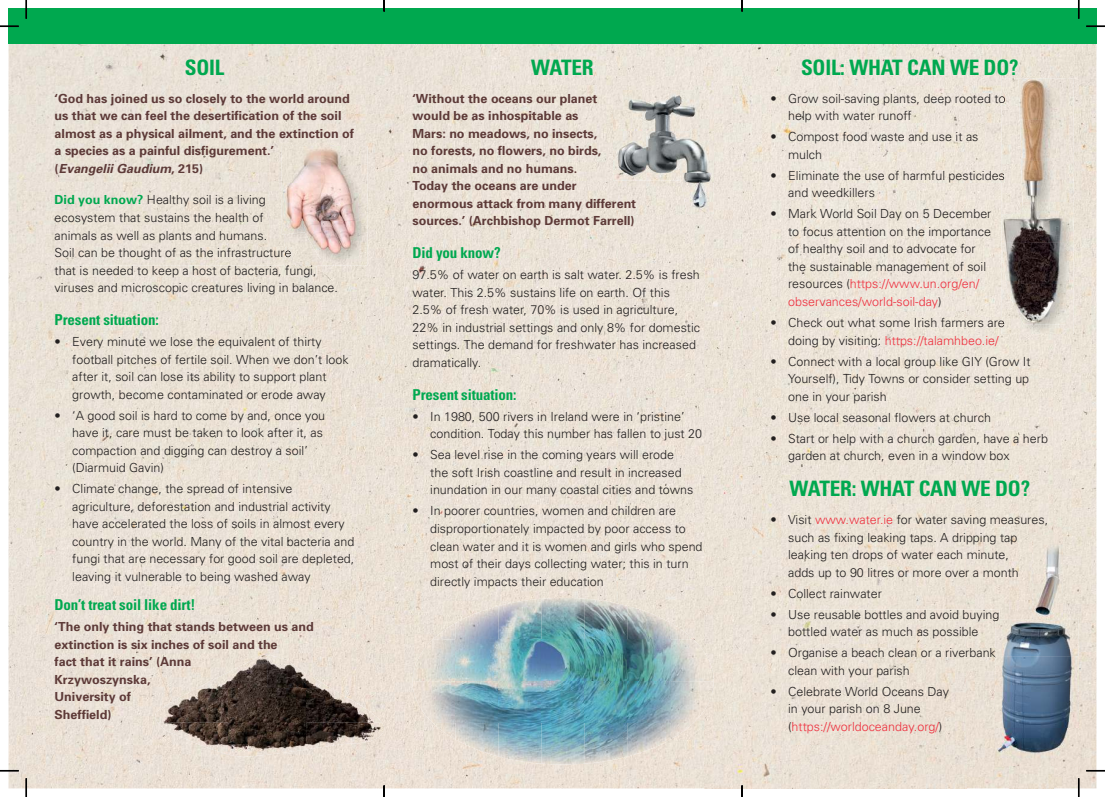
<style>
.page{position:relative;width:1105px;height:797px;background:#fff}
.page>*{position:absolute;margin:0;border:0;box-sizing:border-box;transform-origin:0 0}
.t1{font:700 condensed 21.25px "Univers";letter-spacing:-.01em;color:#00a84f}
.t2{font:700 condensed 15px "Univers";letter-spacing:-.01em;color:#00a84f}
.t3{font:300 12.5px/17.5px "Univers";color:#221f1f}
.t4{font:700 12.5px/17.5px "Univers";color:#5d3a38}
.s1{font-style:italic}
.s2{font-weight:700;color:#00a84f}
.s3{color:#ee303e}
</style>
<div class="page">
<img style="left:9px;top:44px;width:260px;height:614px">
<img style="left:269px;top:44px;width:348px;height:137px">
<img style="left:617px;top:44px;width:479px;height:51px">
<img style="left:705px;top:95px;width:261px;height:693px">
<img style="left:966px;top:105px;width:43px;height:683px">
<img style="left:1053px;top:95px;width:43px;height:693px">
<img style="left:618px;top:181px;width:87px;height:458px">
<img style="left:269px;top:181px;width:44px;height:474px">
<img style="left:357px;top:181px;width:261px;height:434px">
<img style="left:313px;top:265px;width:44px;height:523px">
<img style="left:1009px;top:334px;width:44px;height:285px">
<img style="left:356px;top:615px;width:87px;height:173px">
<img style="left:443px;top:615px;width:12px;height:8px">
<img style="left:9px;top:658px;width:217px;height:130px">
<img style="left:443px;top:739px;width:44px;height:49px">
<img style="left:618px;top:723px;width:87px;height:65px">
<img style="left:226px;top:749px;width:87px;height:39px">
<img style="left:487px;top:756px;width:131px;height:32px">
<img style="left:1009px;top:765px;width:44px;height:23px">
<img style="left:789px;top:94px;width:213px;height:11px">
<img style="left:789px;top:171px;width:213px;height:11px">
<div style="left:789px;top:318px;width:213px;height:9px;background:#ece4d9"></div>
<img style="left:789px;top:609px;width:210px;height:12px">
<img style="left:789px;top:648px;width:206px;height:11px">
<img style="left:55px;top:248px;width:229px;height:11px">
<img style="left:55px;top:265px;width:261px;height:12px">
<div style="left:9px;top:9px;width:375px;height:35px;background:#00a84f"></div>
<div style="left:384px;top:9px;width:358px;height:35px;background:#00a84f"></div>
<div style="left:742px;top:9px;width:354px;height:35px;background:#00a84f"></div>
<img style="left:284px;top:146px;width:83px;height:119px">
<img style="left:284px;top:265px;width:32px;height:1px">
<img style="left:282px;top:146px;width:2px;height:44px">
<img style="left:282px;top:190px;width:2px;height:44px">
<img style="left:284px;top:146px;width:74px;height:112px">
<img style="left:1002px;top:78px;width:72px;height:256px">
<svg style="left:1002px;top:94px;width:3px;height:11px"></svg>
<svg style="left:1002px;top:171px;width:3px;height:11px"></svg>
<svg style="left:1002px;top:318px;width:3px;height:9px"></svg>
<img style="left:1001px;top:214px;width:1px;height:31px">
<img style="left:1018px;top:79px;width:48px;height:41px">
<img style="left:1020px;top:120px;width:46px;height:82px">
<img style="left:1002px;top:202px;width:64px;height:82px">
<img style="left:1006px;top:284px;width:60px;height:41px">
<img style="left:995px;top:619px;width:84px;height:146px">
<img style="left:1033px;top:536px;width:30px;height:83px">
<img style="left:613px;top:90px;width:101px;height:83px">
<img style="left:613px;top:173px;width:67px;height:8px">
<img style="left:680px;top:173px;width:34px;height:41px">
<img style="left:195px;top:655px;width:137px;height:33px">
<img style="left:155px;top:688px;width:227px;height:34px">
<img style="left:158px;top:722px;width:70px;height:32px">
<img style="left:228px;top:722px;width:78px;height:34px">
<img style="left:306px;top:722px;width:78px;height:27px">
<img style="left:433px;top:623px;width:22px;height:16px">
<img style="left:455px;top:606px;width:43px;height:33px">
<img style="left:498px;top:598px;width:130px;height:41px">
<img style="left:628px;top:606px;width:43px;height:33px">
<img style="left:671px;top:623px;width:23px;height:16px">
<img style="left:412px;top:639px;width:302px;height:84px">
<img style="left:433px;top:723px;width:22px;height:16px">
<img style="left:455px;top:723px;width:43px;height:33px">
<img style="left:498px;top:723px;width:130px;height:41px">
<img style="left:628px;top:723px;width:43px;height:33px">
<img style="left:671px;top:723px;width:23px;height:16px">
<svg style="left:0;top:25px;width:19px;height:2px"></svg>
<svg style="left:1086px;top:25px;width:19px;height:2px"></svg>
<svg style="left:0;top:770px;width:19px;height:1px"></svg>
<svg style="left:1086px;top:770px;width:19px;height:1px"></svg>
<svg style="left:25px;top:0;width:2px;height:19px"></svg>
<svg style="left:25px;top:778px;width:2px;height:19px"></svg>
<svg style="left:1078px;top:0;width:1px;height:19px"></svg>
<svg style="left:1078px;top:778px;width:1px;height:19px"></svg>
<svg style="left:383px;top:0;width:2px;height:11px"></svg>
<svg style="left:383px;top:785px;width:2px;height:12px"></svg>
<svg style="left:741px;top:0;width:2px;height:11px"></svg>
<svg style="left:741px;top:785px;width:2px;height:12px"></svg>
<h1 class="t1" style="left:185px;top:59px;width:41px">SOIL</h1>
<p class="t4" style="left:55px;top:91px;width:301px">‘God has joined us so closely to the world around us that we can feel the desertification of the soil almost as a physical ailment, and the extinction of a species as a painful disfigurement.’<br>(<span class="s1">Evangelii Gaudium</span>, 215)</p>
<p class="t3" style="left:55px;top:192px;width:285px"><span class="s2">Did you know?</span> Healthy soil is a living<br>ecosystem that sustains the health of<br>animals as well as plants and humans.<br>Soil can be thought of as the infrastructure<br>that is needed to keep a host of bacteria, fungi, viruses and microscopic creatures living in balance.</p>
<p class="t2" style="left:55px;top:314px;width:106px">Present situation:</p>
<p class="t3" style="left:72px;top:334px;width:278px;text-indent:-18px">• Every minute we lose the equivalent of thirty football pitches of fertile soil. When we don’t look after it, soil can lose its ability to support plant growth, become contaminated or erode away</p>
<p class="t3" style="left:72px;top:407px;width:254px;text-indent:-18px">• ‘A good soil is hard to come by and, once you have it, care must be taken to look after it, as compaction and digging can destroy a soil’ (Diarmuid Gavin)</p>
<p class="t3" style="left:72px;top:481px;width:284px;text-indent:-18px">• Climate change, the spread of intensive agriculture, deforestation and industrial activity have accelerated the loss of soils in almost every country in the world. Many of the vital bacteria and fungi that are necessary for good soil are depleted, leaving it vulnerable to being washed away</p>
<p class="t2" style="left:55px;top:599px;width:142px">Don’t treat soil like dirt!</p>
<p class="t4" style="left:55px;top:619px;width:261px">‘The only thing that stands between us and extinction is six inches of soil and the<br>fact that it rains’ (Anna<br>Krzywoszynska,<br>University of<br>Sheffield)</p>
<h1 class="t1" style="left:531px;top:59px;width:64px">WATER</h1>
<p class="t4" style="left:412px;top:91px;width:225px">‘Without the oceans our planet would be as inhospitable as<br>Mars: no meadows, no insects,<br>no forests, no flowers, no birds,<br>no animals and no humans.<br>Today the oceans are under enormous attack from many different sources.’ (Archbishop Dermot Farrell)</p>
<p class="t2" style="left:412px;top:247px;width:90px">Did you know?</p>
<p class="t3" style="left:412px;top:267px;width:289px">97.5% of water on earth is salt water. 2.5% is fresh water. This 2.5% sustains life on earth. Of this 2.5% of fresh water, 70% is used in agriculture, 22% in industrial settings and only 8% for domestic settings. The demand for freshwater has increased dramatically.</p>
<p class="t2" style="left:412px;top:389px;width:106px">Present situation:</p>
<p class="t3" style="left:430px;top:409px;width:273px;text-indent:-18px">• In 1980, 500 rivers in Ireland were in ‘pristine’ condition. Today this number has fallen to just 20</p>
<p class="t3" style="left:430px;top:447px;width:265px;text-indent:-18px">• Sea level rise in the coming years will erode the soft Irish coastline and result in increased inundation in our many coastal cities and towns</p>
<p class="t3" style="left:430px;top:503px;width:274px;text-indent:-18px">• In poorer countries, women and children are disproportionately impacted by poor access to clean water and it is women and girls who spend most of their days collecting water; this in turn directly impacts their education</p>
<h1 class="t1" style="left:801px;top:59px;width:219px">SOIL: WHAT CAN WE DO?</h1>
<p class="t3" style="left:788px;top:91px;width:219px;text-indent:-18px">• Grow soil-saving plants, deep rooted to help with water runoff</p>
<p class="t3" style="left:788px;top:129px;width:192px;text-indent:-18px">• Compost food waste and use it as mulch</p>
<p class="t3" style="left:788px;top:168px;width:218px;text-indent:-18px">• Eliminate the use of harmful pesticides and weedkillers</p>
<p class="t3" style="left:788px;top:206px;width:205px;text-indent:-18px">• Mark World Soil Day on 5 December to focus attention on the importance of healthy soil and to advocate for the sustainable management of soil resources (<span class="s3">https://www.un.org/en/ observances/world-soil-day</span>)</p>
<p class="t3" style="left:788px;top:315px;width:218px;text-indent:-18px">• Check out what some Irish farmers are doing by visiting: <span class="s3">https://talamhbeo.ie/</span></p>
<p class="t3" style="left:788px;top:353px;width:244px;text-align:justify;text-indent:-18px">• Connect with a local group like GIY (Grow It Yourself), Tidy Towns or consider setting up one in your parish</p>
<p class="t3" style="left:770px;top:409px;width:222px">• Use local seasonal flowers at church</p>
<p class="t3" style="left:788px;top:430px;width:261px;text-indent:-18px">• Start or help with a church garden, have a herb garden at church, even in a window box</p>
<h1 class="t1" style="left:789px;top:480px;width:242px">WATER: WHAT CAN WE DO?</h1>
<p class="t3" style="left:788px;top:512px;width:261px;text-indent:-18px">• Visit <span class="s3">www.water.ie</span> for water saving measures, such as fixing leaking taps. A dripping tap leaking ten drops of water each minute,<br>adds up to 90 litres or more over a month</p>
<p class="t3" style="left:770px;top:585px;width:113px">• Collect rainwater</p>
<p class="t3" style="left:770px;top:606px;width:230px;text-align:center">• Use reusable bottles and avoid buying bottled water as much as possible</p>
<p class="t3" style="left:788px;top:645px;width:209px;text-indent:-18px">• Organise a beach clean or a riverbank clean with your parish</p>
<p class="t3" style="left:788px;top:683px;width:162px;text-indent:-18px">• Celebrate World Oceans Day in your parish on 8 June (<span class="s3">https://worldoceanday.org/</span>)</p>
</div>
